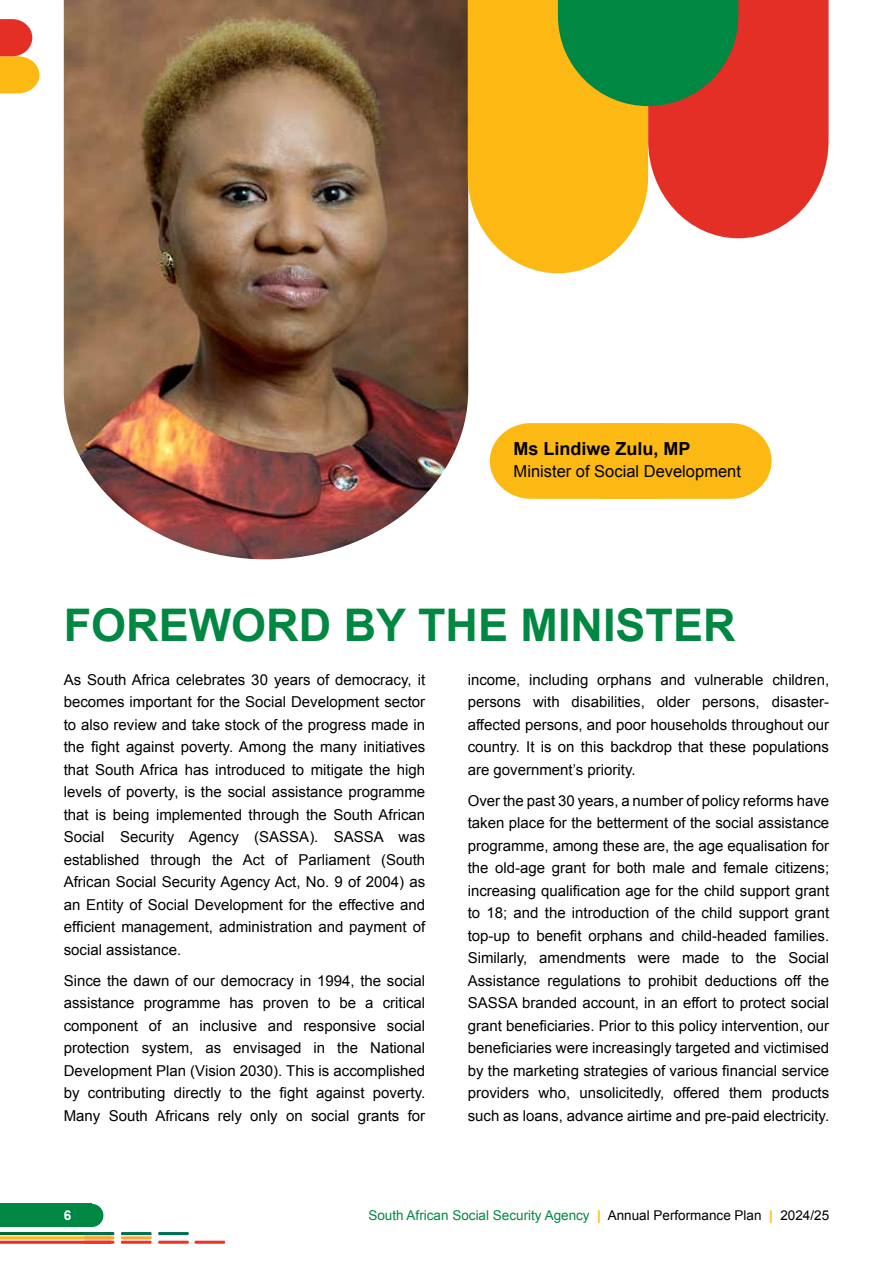
<style>
.page{position:relative;width:893px;height:1263px;background:#fff}
.page>*{position:absolute;margin:0;border:0;box-sizing:border-box;transform-origin:0 0}
.t1{font:700 45px "Arial";color:#008843}
.t2{font:700 18px "Arial";color:#000}
.t3{font:16.5px "Arial";color:#000}
.t4{font:15px/22.5px "Arial";color:#000;text-align:justify}
.t5{font:13.5px "Arial";color:#008843}
.t6{font:700 13.5px "Arial";color:#fff}
.s1{font-weight:700;color:#fdb913}
.s2{color:#000}
</style>
<div class="page">
<div style="left:0;top:1204px;width:92px;height:23px;background:#008843"></div>
<hr style="left:84px;top:1241px;width:30px;height:3px;background:#ee3524">
<hr style="left:121px;top:1241px;width:31px;height:3px;background:#ee3524">
<hr style="left:158px;top:1241px;width:31px;height:3px;background:#ee3524">
<hr style="left:195px;top:1241px;width:30px;height:3px;background:#ee3524">
<hr style="left:84px;top:1236px;width:30px;height:3px;background:#faa634">
<hr style="left:121px;top:1236px;width:31px;height:3px;background:#faa634">
<svg style="left:0;top:1232px;width:112px;height:12px"></svg>
<hr style="left:84px;top:1232px;width:30px;height:3px;background:#006f51">
<hr style="left:121px;top:1232px;width:31px;height:3px;background:#006f51">
<hr style="left:158px;top:1232px;width:31px;height:3px;background:#006f51">
<div style="left:80px;top:1204px;width:23px;height:23px;background:#008843;border-radius:50%"></div>
<svg style="left:0;top:19px;width:40px;height:74px"></svg>
<img style="left:64px;top:0;width:404px;height:559px">
<svg style="left:468px;top:0;width:160px;height:273px;background:#fcbf2a"></svg>
<svg style="left:558px;top:0;width:271px;height:238px;background:#b26e37"></svg>
<svg style="left:490px;top:423px;width:282px;height:76px;background:#fdbd22"></svg>
<p class="t2" style="left:514px;top:437px;width:179px">MS LINDIWE ZULU, MP</p>
<p class="t3" style="left:514px;top:461px;width:229px">Minister of Social Development</p>
<p class="t1" style="left:64px;top:595px;width:483px">FOREWORD BY TH E MINIST</p>
<p class="t1" style="left:673px;top:595px;width:49px">ER</p>
<p class="t4" style="left:64px;top:668px;width:363px">As South Africa celebrates 30 years of democracy, it becomes important for the Social Development sector to also review and take stock of the progress made in the fight against poverty. Among the many initiatives that South Africa has introduced to mitigate the high levels of poverty, is the social assistance programme that is being implemented through the South African Social Security Agency (SASSA). SASSA was established through the Act of Parliament (South African Social Security Agency Act, No. 9 of 2004) as an Entity of Social Development for the effective and efficient management, administration and payment of social assistance.</p>
<p class="t4" style="left:64px;top:969px;width:363px">Since the dawn of our democracy in 1994, the social assistance programme has proven to be a critical component of an inclusive and responsive social protection system, as envisaged in the National Development Plan (Vision 2030). This is accomplished by contributing directly to the fight against poverty.<br>Many South Africans rely only on social grants for</p>
<p class="t4" style="left:468px;top:668px;width:363px">income, including orphans and vulnerable children, persons with disabilities, older persons, disaster&shy;affected persons, and poor households throughout our country. It is on this backdrop that these populations are government’s priority.</p>
<p class="t4" style="left:468px;top:789px;width:363px">Over the past 30 years, a number of policy reforms have taken place for the betterment of the social assistance programme, among these are, the age equalisation for the old-age grant for both male and female citizens; increasing qualification age for the child support grant to 18; and the introduction of the child support grant top-up to benefit orphans and child-headed families.<br>Similarly, amendments were made to the Social Assistance regulations to prohibit deductions off the SASSA branded account, in an effort to protect social grant beneficiaries. Prior to this policy intervention, our beneficiaries were increasingly targeted and victimised by the marketing strategies of various financial service providers who, unsolicitedly, offered them products such as loans, advance airtime and pre-paid electricity.</p>
<p class="t6" style="left:64px;top:1206px;width:9px">6</p>
<p class="t5" style="left:368px;top:1206px;width:462px">South African Social Security Agency <span class="s1">|</span> <span class="s2">Annual Performance Plan</span> <span class="s1">|</span> <span class="s2">2024/25</span></p>
</div>
